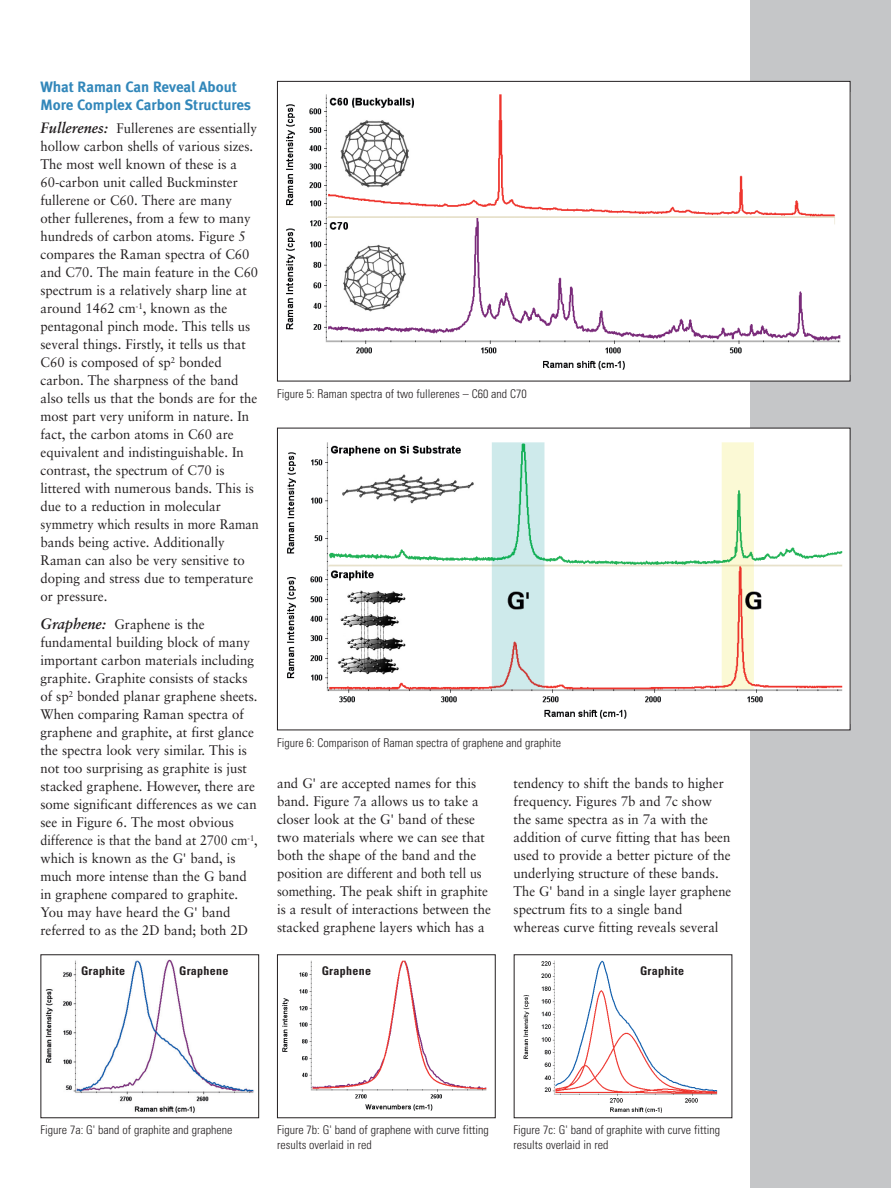
<style>
.page{position:relative;width:891px;height:1188px;background:#fff}
.page>*{position:absolute;margin:0;border:0;box-sizing:border-box;transform-origin:0 0}
.t1{font:15px/18px "Meta Bold LF";color:#3287ba}
.t2{font:13.8px/18px "Sabon";color:#231f20;scale:.95 1}
.t3{font:300 condensed 12px/15px "Univers";color:#231f20}
.t4{font:700 condensed 12px "Univers";letter-spacing:.025em;color:#231f20}
.s1{font-weight:700;font-style:italic;font-size:15px}
</style>
<div class="page">
<div style="left:750px;top:0;width:141px;height:1188px;background:#c5c6c8"></div>
<div style="left:277px;top:81px;width:573px;height:300px;background:#fff"></div>
<img style="left:286px;top:94px;width:555px;height:276px">
<div style="left:277px;top:81px;width:573px;height:300px;border:1px solid #231f20"></div>
<div style="left:277px;top:428px;width:573px;height:302px;background:#fff"></div>
<img style="left:287px;top:442px;width:556px;height:277px">
<img style="left:45px;top:960px;width:209px;height:154px">
<div style="left:41px;top:954px;width:218px;height:164px;border:1px solid #231f20"></div>
<img style="left:282px;top:960px;width:205px;height:151px">
<div style="left:277px;top:954px;width:219px;height:164px;border:1px solid #231f20"></div>
<img style="left:523px;top:960px;width:195px;height:153px">
<div style="left:340px;top:119px;width:80px;height:75px;background:#fff"></div>
<img style="left:341px;top:120px;width:68px;height:68px">
<div style="left:340px;top:240px;width:80px;height:75px;background:#fff"></div>
<img style="left:343px;top:244px;width:63px;height:68px">
<div style="left:337px;top:590px;width:73px;height:87px;background:#fff"></div>
<img style="left:338px;top:590px;width:68px;height:85px">
<div style="left:337px;top:465px;width:141px;height:53px;background:#fff"></div>
<img style="left:342px;top:474px;width:132px;height:29px">
<p class="t1" style="left:40px;top:79px;width:212px">What Raman Can Reveal About<br>More Complex Carbon Structures</p>
<p class="t2" style="left:41px;top:120px;width:231px"><span class="s1">Fullerenes:</span> Fullerenes are essentially hollow carbon shells of various sizes.<br>The most well known of these is a 60-carbon unit called Buckminster fullerene or C60. There are many other fullerenes, from a few to many hundreds of carbon atoms. Figure 5 compares the Raman spectra of C60 and C70. The main feature in the C60 spectrum is a relatively sharp line at around 1462 cm<sup>-1</sup>, known as the pentagonal pinch mode. This tells us several things. Firstly, it tells us that C60 is composed of sp<sup>2</sup> bonded carbon. The sharpness of the band also tells us that the bonds are for the most part very uniform in nature. In fact, the carbon atoms in C60 are equivalent and indistinguishable. In contrast, the spectrum of C70 is littered with numerous bands. This is due to a reduction in molecular symmetry which results in more Raman bands being active. Additionally Raman can also be very sensitive to doping and stress due to temperature or pressure.</p>
<p class="t2" style="left:41px;top:616px;width:230px"><span class="s1">Graphene:</span> Graphene is the fundamental building block of many important carbon materials including graphite. Graphite consists of stacks of sp<sup>2</sup> bonded planar graphene sheets.<br>When comparing Raman spectra of graphene and graphite, at first glance the spectra look very similar. This is not too surprising as graphite is just stacked graphene. However, there are some significant differences as we can see in Figure 6. The most obvious difference is that the band at 2700 cm<sup>-1</sup>, which is known as the G' band, is much more intense than the G band in graphene compared to graphite.<br>You may have heard the G' band referred to as the 2D band; both 2D</p>
<p class="t3" style="left:277px;top:387px;width:251px">Figure 5: Raman spectra of two fullerenes – C60 and C70</p>
<p class="t3" style="left:277px;top:736px;width:286px">Figure 6: Comparison of Raman spectra of graphene and graphite</p>
<p class="t2" style="left:277px;top:776px;width:227px">and G' are accepted names for this band. Figure 7a allows us to take a closer look at the G' band of these two materials where we can see that both the shape of the band and the position are different and both tell us something. The peak shift in graphite is a result of interactions between the stacked graphene layers which has a</p>
<p class="t2" style="left:514px;top:776px;width:231px">tendency to shift the bands to higher frequency. Figures 7b and 7c show the same spectra as in 7a with the addition of curve fitting that has been used to provide a better picture of the underlying structure of these bands.<br>The G' band in a single layer graphene spectrum fits to a single band whereas curve fitting reveals several</p>
<p class="t4" style="left:81px;top:966px;width:46px">Graphite</p>
<p class="t4" style="left:179px;top:966px;width:51px">Graphene</p>
<p class="t4" style="left:322px;top:966px;width:51px">Graphene</p>
<p class="t4" style="left:640px;top:966px;width:46px">Graphite</p>
<p class="t3" style="left:40px;top:1123px;width:194px">Figure 7a: G' band of graphite and graphene</p>
<p class="t3" style="left:277px;top:1123px;width:213px">Figure 7b: G' band of graphene with curve fitting results overlaid in red</p>
<p class="t3" style="left:514px;top:1123px;width:208px">Figure 7c: G' band of graphite with curve fitting results overlaid in red</p>
</div>
